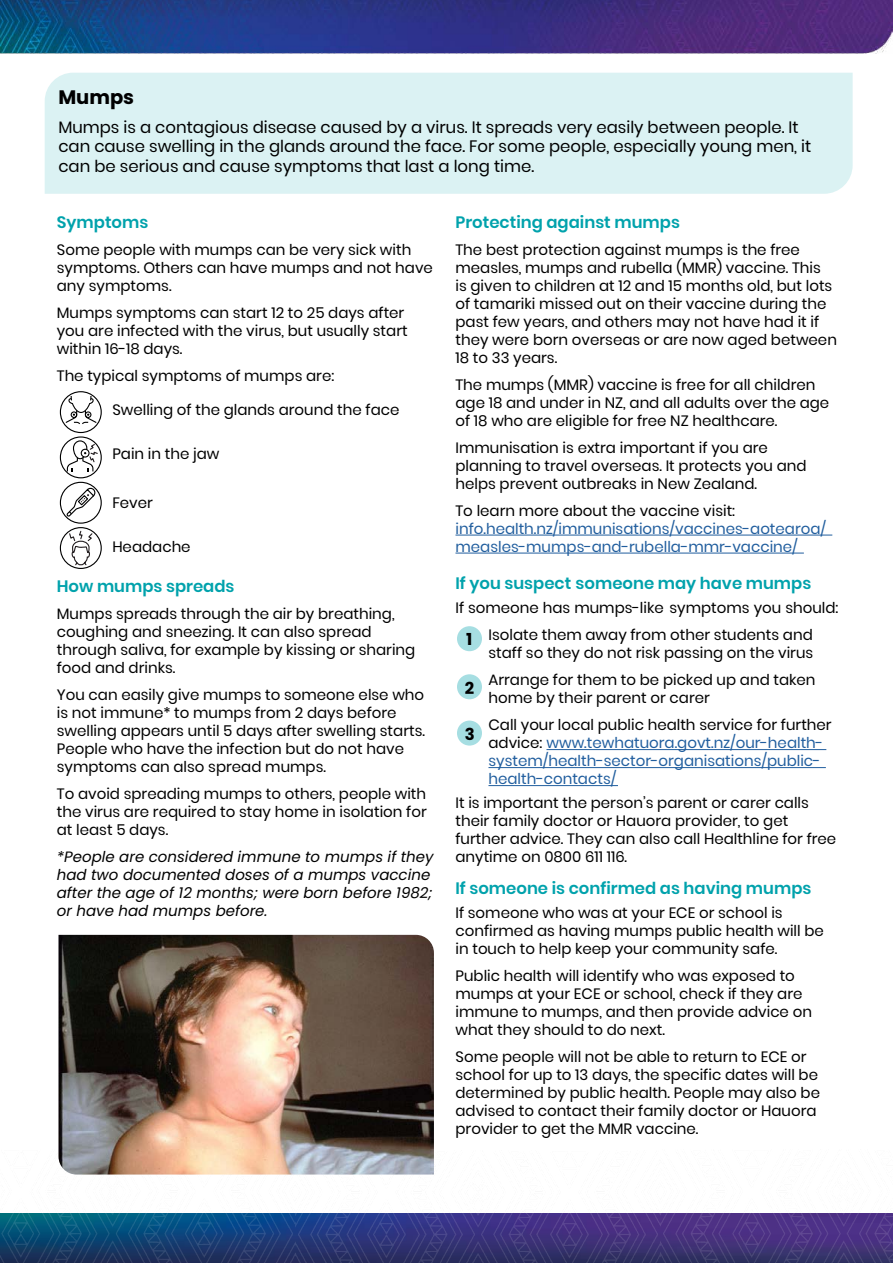
<style>
.page{position:relative;width:893px;height:1263px;background:#fff}
.page>*{position:absolute;margin:0;border:0;box-sizing:border-box;transform-origin:0 0}
.t1{font:700 19.5px "Poppins";color:#000}
.t2{font:16.5px/19.5px "Poppins";color:#000}
.t3{font:600 16.5px "Poppins";color:#00a2ac}
.t4{font:700 16.5px "Poppins";color:#000}
.t5{font:15px/18px "Poppins";color:#000}
.t6{font:15px/18px "Poppins";color:#215e9e}
.t7{font:italic 15px/18px "Poppins";color:#000}
.s1{color:#000}
</style>
<div class="page">
<img style="left:0;top:0;width:893px;height:54px">
<img style="left:0;top:1174px;width:893px;height:89px">
<hr style="left:455px;top:535px;width:377px;height:1px;background:#215e9e">
<hr style="left:455px;top:553px;width:349px;height:1px;background:#215e9e">
<hr style="left:546px;top:749px;width:280px;height:1px;background:#215e9e">
<hr style="left:488px;top:767px;width:338px;height:1px;background:#215e9e">
<hr style="left:488px;top:785px;width:130px;height:1px;background:#215e9e">
<div style="left:45px;top:73px;width:808px;height:121px;background:#dbf2f3"></div>
<div style="left:60px;top:482px;width:42px;height:42px;border:1px solid #000;border-radius:50%"></div>
<svg style="left:66px;top:486px;width:30px;height:32px"></svg>
<div style="left:60px;top:527px;width:42px;height:42px;border:1px solid #000;border-radius:50%"></div>
<svg style="left:68px;top:530px;width:26px;height:36px"></svg>
<div style="left:457px;top:626px;width:25px;height:25px;background:#a6dee2;border-radius:50%"></div>
<div style="left:457px;top:674px;width:25px;height:25px;background:#a6dee2;border-radius:50%"></div>
<div style="left:457px;top:721px;width:25px;height:25px;background:#a6dee2;border-radius:50%"></div>
<div style="left:60px;top:436px;width:42px;height:42px;border:1px solid #000;border-radius:50%"></div>
<svg style="left:67px;top:440px;width:32px;height:31px"></svg>
<div style="left:60px;top:391px;width:42px;height:42px;border:1px solid #000;border-radius:50%"></div>
<svg style="left:66px;top:396px;width:31px;height:28px"></svg>
<img style="left:58px;top:935px;width:376px;height:239px">
<h1 class="t1" style="left:58px;top:86px;width:77px">Mumps</h1>
<p class="t2" style="left:58px;top:117px;width:754px">Mumps is a contagious disease caused by a virus. It spreads very easily between people. It can cause swelling in the glands around the face. For some people, especially young men, it can be serious and cause symptoms that last a long time.</p>
<p class="t3" style="left:57px;top:213px;width:93px">Symptoms</p>
<p class="t5" style="left:57px;top:241px;width:378px">Some people with mumps can be very sick with symptoms. Others can have mumps and not have any symptoms.</p>
<p class="t5" style="left:57px;top:304px;width:352px">Mumps symptoms can start 12 to 25 days after you are infected with the virus, but usually start within 16-18 days.</p>
<p class="t5" style="left:57px;top:367px;width:279px">The typical symptoms of mumps are:</p>
<p class="t5" style="left:112px;top:401px;width:289px">Swelling of the glands around the face</p>
<p class="t5" style="left:112px;top:445px;width:109px">Pain in the jaw</p>
<p class="t5" style="left:112px;top:494px;width:42px">Fever</p>
<p class="t5" style="left:112px;top:538px;width:80px">Headache</p>
<p class="t3" style="left:57px;top:577px;width:179px">How mumps spreads</p>
<p class="t5" style="left:57px;top:605px;width:360px">Mumps spreads through the air by breathing, coughing and sneezing. It can also spread through saliva, for example by kissing or sharing food and drinks.</p>
<p class="t5" style="left:57px;top:686px;width:370px">You can easily give mumps to someone else who is not immune* to mumps from 2 days before swelling appears until 5 days after swelling starts.<br>People who have the infection but do not have symptoms can also spread mumps.</p>
<p class="t5" style="left:57px;top:785px;width:371px;text-align:justify">To avoid spreading mumps to others, people with the virus are required to stay home in isolation for at least 5 days.</p>
<p class="t7" style="left:57px;top:848px;width:378px">*People are considered immune to mumps if they had two documented doses of a mumps vaccine after the age of 12 months; were born before 1982; or have had mumps before.</p>
<p class="t3" style="left:455px;top:213px;width:226px">Protecting against mumps</p>
<p class="t5" style="left:455px;top:241px;width:383px">The best protection against mumps is the free measles, mumps and rubella (MMR) vaccine. This<br>is given to children at 12 and 15 months old, but lots of tamariki missed out on their vaccine during the past few years, and others may not have had it if they were born overseas or are now aged between 18 to 33 years.</p>
<p class="t5" style="left:455px;top:376px;width:375px">The mumps (MMR) vaccine is free for all children age 18 and under in NZ, and all adults over the age of 18 who are eligible for free NZ healthcare.</p>
<p class="t5" style="left:455px;top:439px;width:353px">Immunisation is extra important if you are planning to travel overseas. It protects you and helps prevent outbreaks in New Zealand.</p>
<p class="t5" style="left:455px;top:502px;width:281px">To learn more about the vaccine visit:</p>
<p class="t6" style="left:455px;top:520px;width:372px">info.health.nz/immunisations/vaccines-aotearoa/ measles-mumps-and-rubella-mmr-vaccine/</p>
<p class="t3" style="left:455px;top:574px;width:357px">If you suspect someone may have mumps</p>
<p class="t5" style="left:455px;top:595px;width:384px;line-height:27px;text-align:center">If someone has mumps-like symptoms you should:<br>Isolate them away from other students and</p>
<p class="t5" style="left:488px;top:640px;width:329px;line-height:27px">staff so they do not risk passing on the virus<br>Arrange for them to be picked up and taken</p>
<p class="t5" style="left:488px;top:685px;width:345px;line-height:27px">home by their parent or carer<br>Call your local public health service for further</p>
<p class="t6" style="left:488px;top:734px;width:336px"><span class="s1">advice:</span> www.tewhatuora.govt.nz/our-health&shy;system/health-sector-organisations/public&shy;health-contacts/</p>
<p class="t5" style="left:455px;top:794px;width:382px">It is important the person’s parent or carer calls their family doctor or Hauora provider, to get further advice. They can also call Healthline for free anytime on 0800 611 116.</p>
<p class="t3" style="left:455px;top:879px;width:357px">If someone is confirmed as having mumps</p>
<p class="t5" style="left:455px;top:904px;width:370px">If someone who was at your ECE or school is confirmed as having mumps public health will be in touch to help keep your community safe.</p>
<p class="t5" style="left:455px;top:967px;width:358px">Public health will identify who was exposed to mumps at your ECE or school, check if they are immune to mumps, and then provide advice on what they should to do next.</p>
<p class="t5" style="left:455px;top:1048px;width:366px">Some people will not be able to return to ECE or school for up to 13 days, the specific dates will be determined by public health. People may also be advised to contact their family doctor or Hauora provider to get the MMR vaccine.</p>
<p class="t4" style="left:466px;top:630px;width:8px">1</p>
<p class="t4" style="left:465px;top:678px;width:11px">2</p>
<p class="t4" style="left:465px;top:724px;width:11px">3</p>
</div>
